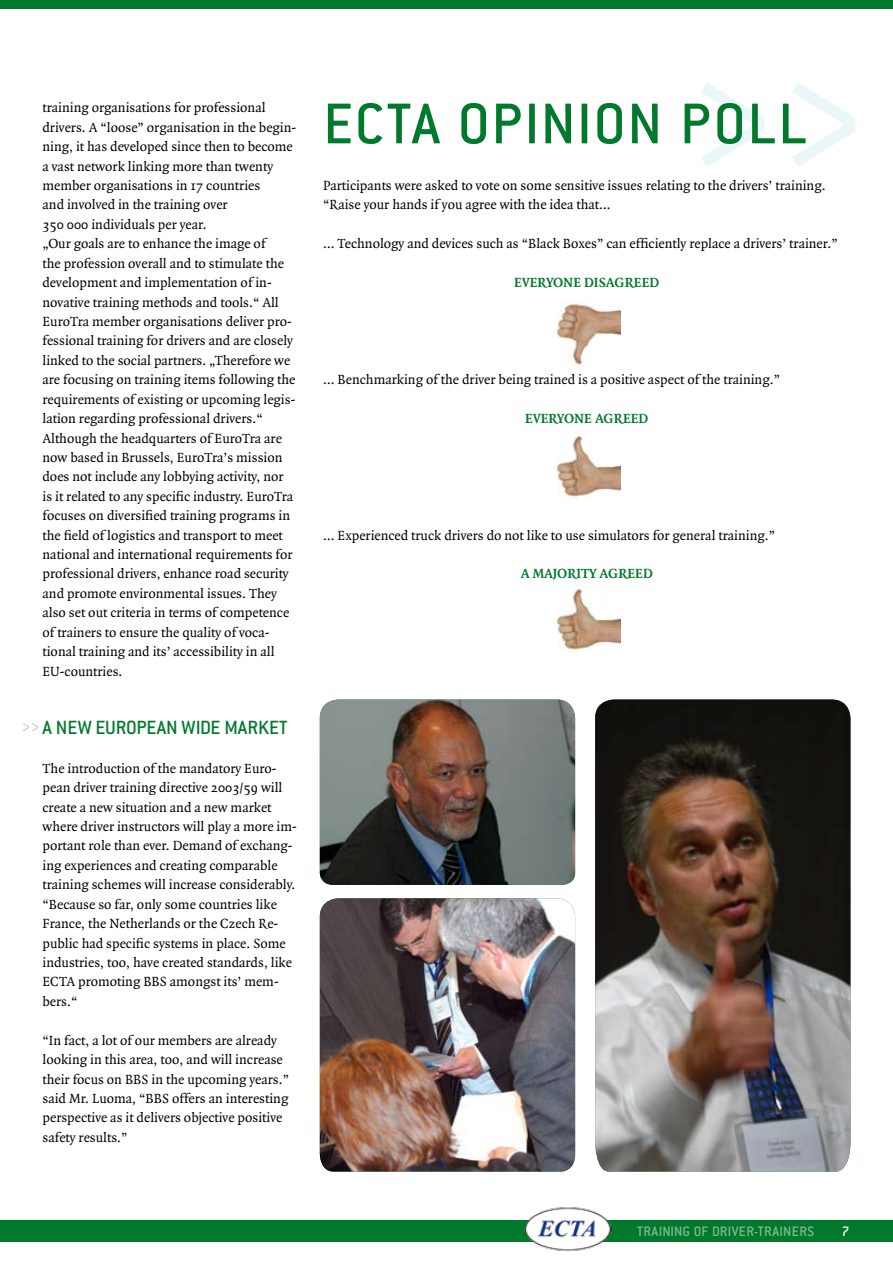
<style>
.page{position:relative;width:893px;height:1263px;background:#fff}
.page>*{position:absolute;margin:0;border:0;box-sizing:border-box;transform-origin:0 0}
.t1{font:500 63px "Conduit ITC";letter-spacing:.025em;color:#00792c}
.t2{font:500 21px "Conduit ITC";color:#00792c}
.t3{font:500 15px "Conduit ITC";letter-spacing:.03em;color:#fff}
.t4{font:14.25px/19.4px "Quadraat";color:#000}
.t5{font:700 14.25px "Quadraat";color:#00792c}
</style>
<div class="page">
<svg style="left:702px;top:83px;width:153px;height:83px"></svg>
<div style="left:0;top:1220px;width:893px;height:22px;background:#00792c"></div>
<div style="left:0;top:0;width:893px;height:9px;background:#00792c"></div>
<img style="left:524px;top:1207px;width:87px;height:45px">
<svg style="left:23px;top:723px;width:15px;height:8px"></svg>
<img style="left:557px;top:303px;width:64px;height:66px">
<img style="left:557px;top:432px;width:64px;height:67px">
<img style="left:557px;top:585px;width:64px;height:67px">
<img style="left:320px;top:699px;width:255px;height:186px">
<img style="left:320px;top:898px;width:255px;height:273px">
<img style="left:595px;top:699px;width:255px;height:472px">
<p class="t4" style="left:43px;top:98px;width:255px">training organisations for professional drivers. A “loose” organisation in the begin&shy;ning, it has developed since then to become a vast network linking more than twenty member organisations in 17 countries<br>and involved in the training over<br>350 000 individuals per year.<br>„Our goals are to enhance the image of<br>the profession overall and to stimulate the development and implementation of in&shy;novative training methods and tools.“ All EuroTra member organisations deliver pro&shy;fessional training for drivers and are closely linked to the social partners. „Therefore we are focusing on training items following the requirements of existing or upcoming legis&shy;lation regarding professional drivers.“ Although the headquarters of EuroTra are now based in Brussels, EuroTra’s mission does not include any lobbying activity, nor is it related to any specific industry. EuroTra focuses on diversified training programs in the field of logistics and transport to meet national and international requirements for professional drivers, enhance road security and promote environmental issues. They also set out criteria in terms of competence of trainers to ensure the quality of voca&shy;tional training and its’ accessibility in all EU-countries.</p>
<h2 class="t2" style="left:43px;top:715px;width:26px">A NEW</h2>
<h2 class="t2" style="left:95px;top:715px;width:97px">EUROPEAN WIDE</h2>
<h2 class="t2" style="left:224px;top:715px;width:54px">MARKET</h2>
<p class="t4" style="left:43px;top:759px;width:256px">The introduction of the mandatory Euro&shy;pean driver training directive 2003/59 will create a new situation and a new market where driver instructors will play a more im&shy;portant role than ever. Demand of exchang&shy;ing experiences and creating comparable training schemes will increase considerably. “Because so far, only some countries like France, the Netherlands or the Czech Re&shy;public had specific systems in place. Some industries, too, have created standards, like ECTA promoting BBS amongst its’ mem&shy;bers.“</p>
<p class="t4" style="left:43px;top:1031px;width:248px">“In fact, a lot of our members are already looking in this area, too, and will increase their focus on BBS in the upcoming years.” said Mr. Luoma, “BBS offers an interesting perspective as it delivers objective positive safety results.”</p>
<h1 class="t1" style="left:323px;top:88px;width:452px">ECTA OPINION POLL</h1>
<p class="t4" style="left:323px;top:176px;width:504px">Participants were asked to vote on some sensitive issues relating to the drivers’ training. “Raise your hands if you agree with the idea that…</p>
<p class="t4" style="left:323px;top:234px;width:516px">… Technology and devices such as “Black Boxes” can efficiently replace a drivers’ trainer.”</p>
<p class="t5" style="left:514px;top:275px;width:147px">EVERYONE DISAGREED</p>
<p class="t4" style="left:323px;top:370px;width:458px">… Benchmarking of the driver being trained is a positive aspect of the training.”</p>
<p class="t5" style="left:525px;top:411px;width:125px">EVERYONE AGREED</p>
<p class="t4" style="left:323px;top:526px;width:453px">… Experienced truck drivers do not like to use simulators for general training.”</p>
<p class="t5" style="left:521px;top:567px;width:134px">A MAJORITY AGREED</p>
<p class="t3" style="left:637px;top:1223px;width:179px">TRAINING OF DRIVER-TRAINERS</p>
<p class="t3" style="left:842px;top:1223px;width:9px">7</p>
</div>
